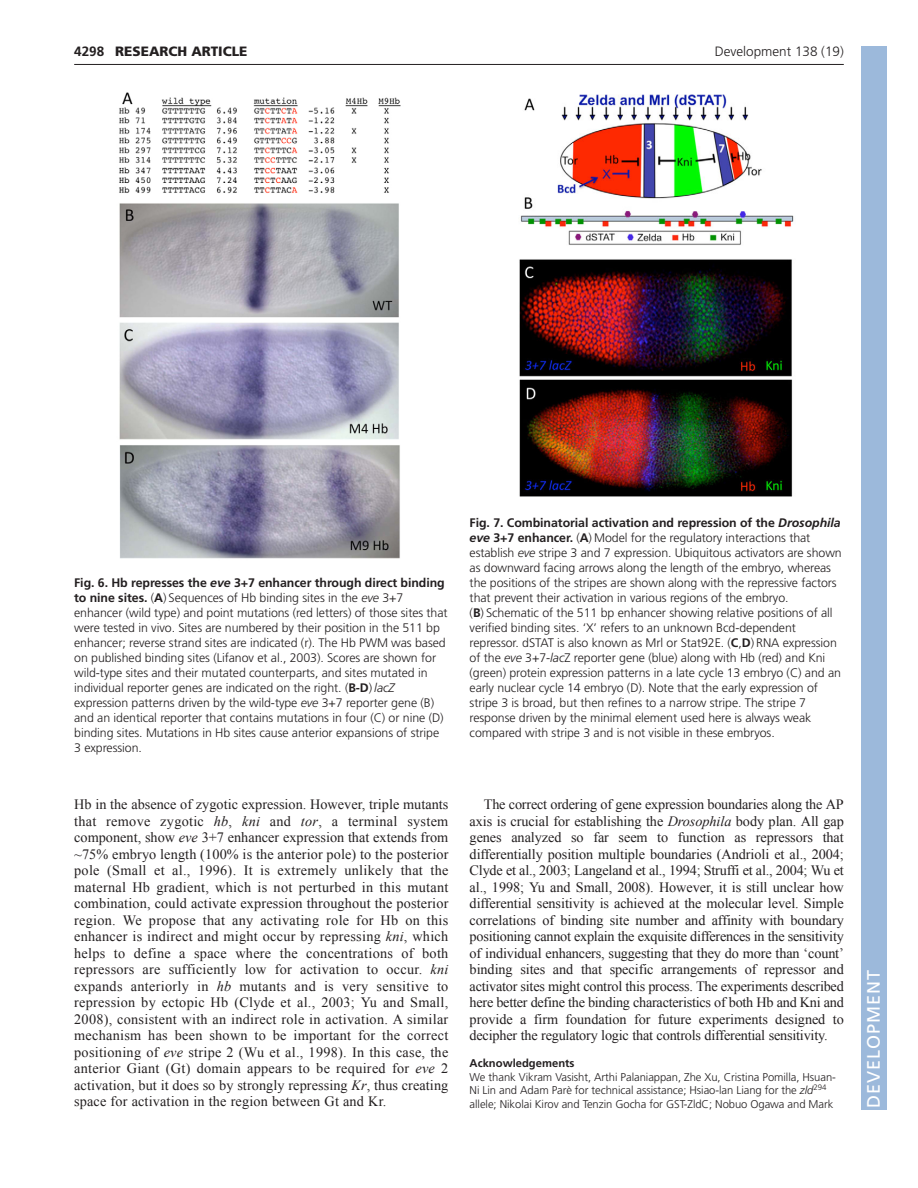
<style>
.page{position:relative;width:918px;height:1188px;background:#fff}
.page>*{position:absolute;margin:0;border:0;box-sizing:border-box;transform-origin:0 0}
.t1{font:18px "Frutiger LT Std";letter-spacing:.055em;color:#fff}
.t2{font:14.25px/16.5px "Times New Roman";letter-spacing:-.005em;color:#231f20;text-align:justify}
.t3{font:300 13.5px "Frutiger LT Std";color:#231f20}
.t4{font:900 13.5px "Frutiger LT Std";color:#231f20}
.t5{font:700 13.5px "Frutiger LT Std";color:#231f20}
.t6{font:300 12.3px/15px "Frutiger LT Std";letter-spacing:-.005em;color:#231f20}
.t7{font:300 11.25px/13.5px "Frutiger LT Std";letter-spacing:-.005em;color:#231f20}
.t8{font:700 11.25px "Frutiger LT Std";color:#231f20}
.s1{font-weight:700}
.s2{font-weight:700;font-style:italic}
.s3{font-style:italic}
</style>
<div class="page">
<hr style="left:74px;top:64px;width:770px;height:1px;background:#231f20">
<img style="left:119px;top:92px;width:282px;height:467px">
<img style="left:519px;top:94px;width:275px;height:403px">
<div style="left:861px;top:46px;width:25px;height:1064px;background:#9cb9db"></div>
<p class="t5" style="left:74px;top:46px;width:32px">4298</p>
<p class="t4" style="left:115px;top:46px;width:134px">RESEARCH ARTICLE</p>
<p class="t3" style="left:715px;top:46px;width:131px">Development 138 (19)</p>
<p class="t6" style="left:74px;top:576px;width:375px"><span class="s1">Fig. 6. Hb represses the</span> <span class="s2">eve</span> <span class="s1">3+7 enhancer through direct binding to nine sites.</span> (<span class="s1">A</span>) Sequences of Hb binding sites in the <span class="s3">eve</span> 3+7 enhancer (wild type) and point mutations (red letters) of those sites that were tested in vivo. Sites are numbered by their position in the 511 bp enhancer; reverse strand sites are indicated (r). The Hb PWM was based on published binding sites (Lifanov et al., 2003). Scores are shown for wild-type sites and their mutated counterparts, and sites mutated in individual reporter genes are indicated on the right. (<span class="s1">B-D</span>) <span class="s3">lacZ </span>expression patterns driven by the wild-type <span class="s3">eve</span> 3+7 reporter gene (B) and an identical reporter that contains mutations in four (C) or nine (D) binding sites. Mutations in Hb sites cause anterior expansions of stripe 3 expression.</p>
<p class="t6" style="left:470px;top:516px;width:374px"><span class="s1">Fig. 7. Combinatorial activation and repression of the</span> <span class="s2">Drosophila eve</span> <span class="s1">3+7 enhancer.</span> (<span class="s1">A</span>) Model for the regulatory interactions that establish <span class="s3">eve</span> stripe 3 and 7 expression. Ubiquitous activators are shown as downward facing arrows along the length of the embryo, whereas the positions of the stripes are shown along with the repressive factors that prevent their activation in various regions of the embryo.<br>(<span class="s1">B</span>) Schematic of the 511 bp enhancer showing relative positions of all verified binding sites. ‘X’ refers to an unknown Bcd-dependent repressor. dSTAT is also known as Mrl or Stat92E. (<span class="s1">C</span>,<span class="s1">D</span>) RNA expression of the <span class="s3">eve</span> 3+7-<span class="s3">lac</span>Z reporter gene (blue) along with Hb (red) and Kni (green) protein expression patterns in a late cycle 13 embryo (C) and an early nuclear cycle 14 embryo (D). Note that the early expression of stripe 3 is broad, but then refines to a narrow stripe. The stripe 7 response driven by the minimal element used here is always weak compared with stripe 3 and is not visible in these embryos.</p>
<p class="t2" style="left:74px;top:796px;width:376px">Hb in the absence of zygotic expression. However, triple mutants that remove zygotic <span class="s3">hb</span>, <span class="s3">kni</span> and <span class="s3">tor</span>, a terminal system component, show <span class="s3">eve</span> 3+7 enhancer expression that extends from ~75% embryo length (100% is the anterior pole) to the posterior pole (Small et al., 1996). It is extremely unlikely that the maternal Hb gradient, which is not perturbed in this mutant combination, could activate expression throughout the posterior region. We propose that any activating role for Hb on this enhancer is indirect and might occur by repressing <span class="s3">kni</span>, which helps to define a space where the concentrations of both repressors are sufficiently low for activation to occur. <span class="s3">kni </span>expands anteriorly in <span class="s3">hb</span> mutants and is very sensitive to repression by ectopic Hb (Clyde et al., 2003; Yu and Small, 2008), consistent with an indirect role in activation. A similar mechanism has been shown to be important for the correct positioning of <span class="s3">eve</span> stripe 2 (Wu et al., 1998). In this case, the anterior Giant (Gt) domain appears to be required for <span class="s3">eve</span> 2 activation, but it does so by strongly repressing <span class="s3">Kr</span>, thus creating space for activation in the region between Gt and Kr.</p>
<p class="t2" style="left:470px;top:796px;width:376px;text-indent:14px">The correct ordering of gene expression boundaries along the AP axis is crucial for establishing the <span class="s3">Drosophila</span> body plan. All gap genes analyzed so far seem to function as repressors that differentially position multiple boundaries (Andrioli et al., 2004; Clyde et al., 2003; Langeland et al., 1994; Struffi et al., 2004; Wu et al., 1998; Yu and Small, 2008). However, it is still unclear how differential sensitivity is achieved at the molecular level. Simple correlations of binding site number and affinity with boundary positioning cannot explain the exquisite differences in the sensitivity of individual enhancers, suggesting that they do more than ‘count’ binding sites and that specific arrangements of repressor and activator sites might control this process. The experiments described here better define the binding characteristics of both Hb and Kni and provide a firm foundation for future experiments designed to decipher the regulatory logic that controls differential sensitivity.</p>
<p class="t8" style="left:470px;top:1059px;width:106px">Acknowledgements</p>
<p class="t7" style="left:470px;top:1071px;width:368px">We thank Vikram Vasisht, Arthi Palaniappan, Zhe Xu, Cristina Pomilla, Hsuan-<br>Ni Lin and Adam Parè for technical assistance; Hsiao-lan Liang for the <span class="s3">zld</span><sup>294 </sup>allele; Nikolai Kirov and Tenzin Gocha for GST-ZldC; Nobuo Ogawa and Mark</p>
<p class="t1" style="left:863px;top:1108px;width:140px;rotate:-90deg">DEVELOPMENT</p>
</div>
